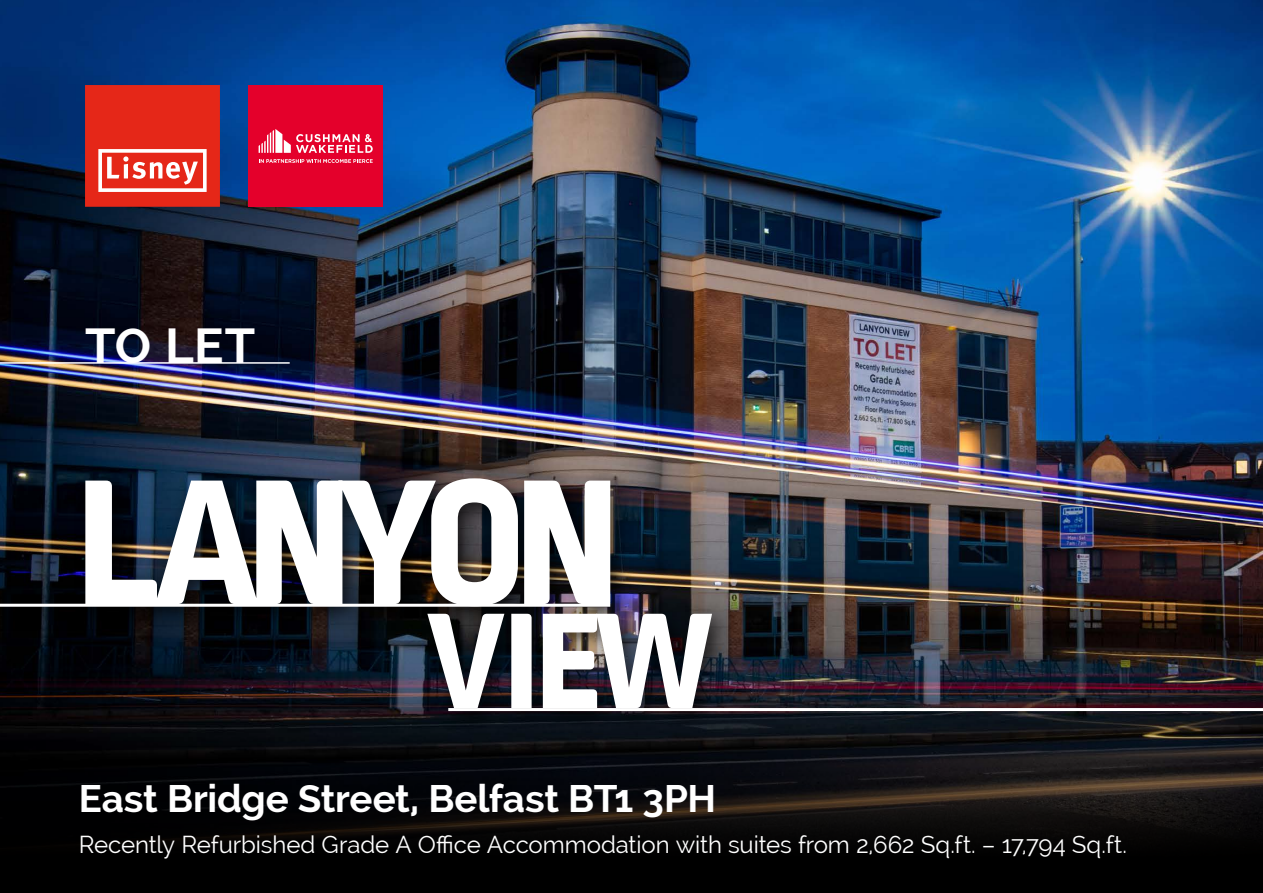
<style>
.page{position:relative;width:1263px;height:893px;background:#fff}
.page>*{position:absolute;margin:0;border:0;box-sizing:border-box;transform-origin:0 0}
.t1{font:700 49.2px "Raleway";color:#fff}
.t2{font:700 38.4px "Raleway";letter-spacing:-.005em;color:#fff}
.t3{font:24px "Raleway";letter-spacing:-.005em;color:#fff}
</style>
<div class="page">
<img style="left:0;top:0;width:1263px;height:466px">
<svg style="left:0;top:736px;width:1263px;height:157px;background:#090809"></svg>
<div style="left:0;top:466px;width:1263px;height:270px;background:#000;opacity:.75"></div>
<svg style="left:427px;top:614px;width:285px;height:94px"></svg>
<svg style="left:85px;top:478px;width:525px;height:126px"></svg>
<hr style="left:0;top:604px;width:610px;height:3px;background:#fff">
<hr style="left:448px;top:708px;width:815px;height:3px;background:#fff">
<hr style="left:0;top:362px;width:290px;height:2px;background:#fff">
<svg style="left:85px;top:85px;width:135px;height:122px;background:#e73e31"></svg>
<div style="left:248px;top:85px;width:135px;height:122px;background:#e4002b"></div>
<svg style="left:259px;top:129px;width:114px;height:24px"></svg>
<svg style="left:259px;top:159px;width:114px;height:4px"></svg>
<h1 class="t1" style="left:85px;top:317px;width:172px">TO LET</h1>
<h2 class="t2" style="left:79px;top:777px;width:639px">East Bridge Street, Belfast BT1 3PH</h2>
<p class="t3" style="left:79px;top:830px;width:1050px">Recently Refurbished Grade A Office Accommodation with suites from 2,662 Sq.ft. – 17,794 Sq.ft.</p>
</div>
